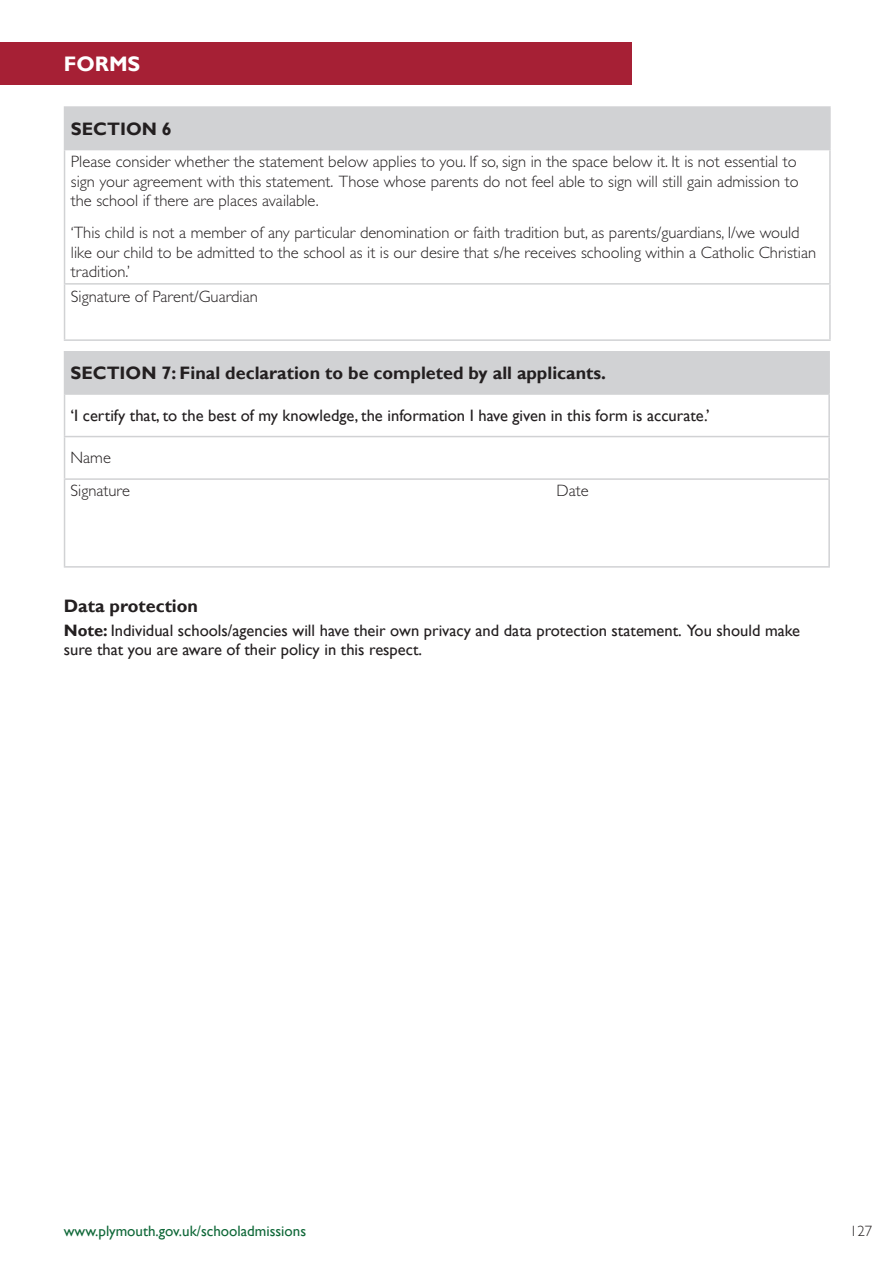
<style>
.page{position:relative;width:893px;height:1263px;background:#fff}
.page>*{position:absolute;margin:0;border:0;box-sizing:border-box;transform-origin:0 0}
.t1{font:700 21px "Gill Sans";color:#fff}
._12pt_Header{font:700 18px "Gill Sans";color:#231f20}
.Main_-_Light{font:300 16.5px/19.5px "Gill Sans Std";color:#231f20;text-align:justify}
.Main_-_Regular{font:16.5px/19.5px "Gill Sans";color:#231f20}
.t2{font:15px "Gill Sans";color:#0f6838}
.Main_-_Light-2{font:300 15px "Gill Sans Std";color:#231f20}
.s1{font-weight:700}
</style>
<div class="page">
<div style="left:0;top:43px;width:631px;height:42px;background:#a62035"></div>
<div style="left:65px;top:107px;width:765px;height:43px;background:#d1d2d4"></div>
<hr style="left:64px;top:108px;width:1px;height:41px;background:#d1d2d4">
<hr style="left:64px;top:106px;width:767px;height:2px;background:#d1d2d4">
<hr style="left:829px;top:108px;width:2px;height:41px;background:#d1d2d4">
<hr style="left:64px;top:150px;width:1px;height:133px;background:#d1d2d4">
<hr style="left:64px;top:149px;width:767px;height:1px;background:#d1d2d4">
<hr style="left:829px;top:150px;width:2px;height:133px;background:#d1d2d4">
<hr style="left:64px;top:285px;width:1px;height:54px;background:#d1d2d4">
<hr style="left:64px;top:283px;width:767px;height:2px;background:#d1d2d4">
<hr style="left:829px;top:285px;width:2px;height:54px;background:#d1d2d4">
<hr style="left:64px;top:339px;width:767px;height:2px;background:#d1d2d4">
<div style="left:65px;top:351px;width:764px;height:43px;background:#d1d2d4"></div>
<svg style="left:65px;top:395px;width:763px;height:171px"></svg>
<hr style="left:64px;top:351px;width:766px;height:1px;background:#d1d2d4">
<hr style="left:64px;top:352px;width:1px;height:41px;background:#d1d2d4">
<hr style="left:828px;top:352px;width:2px;height:41px;background:#d1d2d4">
<hr style="left:64px;top:393px;width:766px;height:2px;background:#d1d2d4">
<hr style="left:64px;top:395px;width:1px;height:41px;background:#d1d2d4">
<hr style="left:828px;top:395px;width:2px;height:41px;background:#d1d2d4">
<hr style="left:64px;top:436px;width:766px;height:1px;background:#d1d2d4">
<hr style="left:64px;top:437px;width:1px;height:41px;background:#d1d2d4">
<hr style="left:828px;top:437px;width:2px;height:41px;background:#d1d2d4">
<hr style="left:64px;top:478px;width:766px;height:2px;background:#d1d2d4">
<hr style="left:64px;top:480px;width:1px;height:86px;background:#d1d2d4">
<hr style="left:828px;top:480px;width:2px;height:86px;background:#d1d2d4">
<hr style="left:64px;top:566px;width:766px;height:2px;background:#d1d2d4">
<p class="t1" style="left:64px;top:51px;width:78px">FORMS</p>
<p class="_12pt_Header" style="left:71px;top:118px;width:102px">SECTION 6</p>
<p class="Main_-_Light" style="left:71px;top:152px;width:729px">Please consider whether the statement below applies to you. If so, sign in the space below it. It is not essential to sign your agreement with this statement. Those whose parents do not feel able to sign will still gain admission to the school if there are places available.</p>
<p class="Main_-_Light" style="left:71px;top:223px;width:747px;text-align:left">‘This child is not a member of any particular denomination or faith tradition but, as parents/guardians, I/we would like our child to be admitted to the school as it is our desire that s/he receives schooling within a Catholic Christian tradition.’</p>
<p class="Main_-_Light" style="left:71px;top:286px;width:188px">Signature of Parent/Guardian</p>
<p class="_12pt_Header" style="left:71px;top:362px;width:537px">SECTION 7: Final declaration to be completed by all applicants.</p>
<p class="Main_-_Regular" style="left:71px;top:406px;width:641px">‘I certify that, to the best of my knowledge, the information I have given in this form is accurate.’</p>
<p class="Main_-_Light" style="left:71px;top:448px;width:42px">Name</p>
<p class="Main_-_Light" style="left:71px;top:481px;width:61px">Signature</p>
<p class="Main_-_Light" style="left:557px;top:481px;width:34px">Date</p>
<p class="_12pt_Header" style="left:64px;top:595px;width:136px">Data protection</p>
<p class="Main_-_Regular" style="left:64px;top:621px;width:738px"><span class="s1">Note:</span> Individual schools/agencies will have their own privacy and data protection statement. You should make sure that you are aware of their policy in this respect.</p>
<p class="t2" style="left:64px;top:1222px;width:244px">www.plymouth.gov.uk/schooladmissions</p>
<p class="Main_-_Light-2" style="left:850px;top:1223px;width:24px">127</p>
</div>
